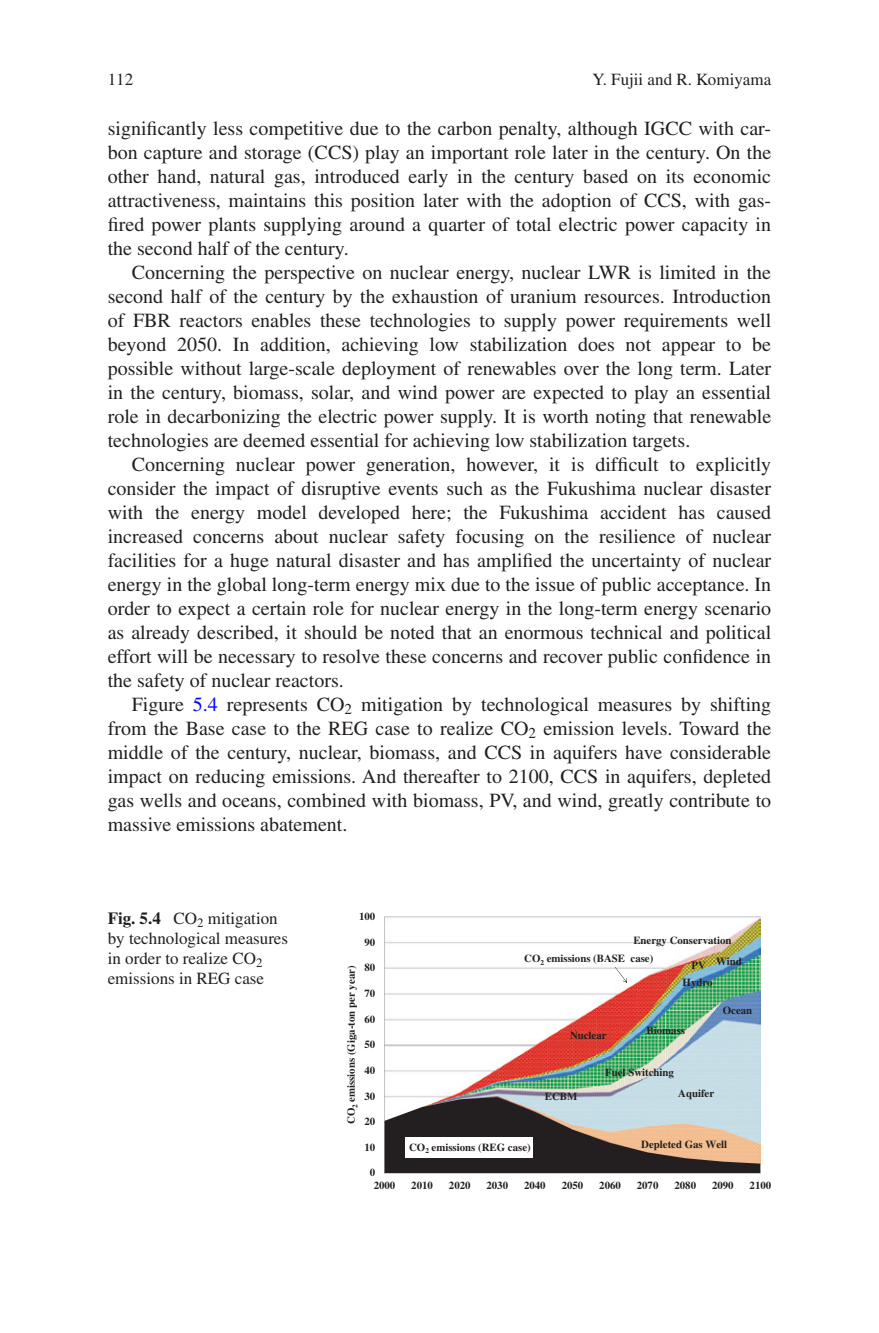
<style>
.page{position:relative;width:879px;height:1333px;background:#fff}
.page>*{position:absolute;margin:0;border:0;box-sizing:border-box;transform-origin:0 0}
.t1{font:20px/24px "Times";color:#231f20;text-align:justify}
.t2{font:17px/20px "Times";color:#231f20}
.t3{font:700 10.8px/18.6px "Times";color:#231f20}
.s1{color:#00f}
.s2{font-weight:700}
</style>
<div class="page">
<img style="left:384px;top:916px;width:376px;height:257px">
<svg style="left:615px;top:966px;width:12px;height:16px"></svg>
<svg style="left:384px;top:1096px;width:376px;height:76px;background:#7d7874"></svg>
<div style="left:405px;top:1137px;width:128px;height:20px;background:#fff"></div>
<p class="t2" style="left:108px;top:69px;width:27px">112</p>
<p class="t2" style="left:592px;top:69px;width:180px">Y. Fujii and R. Komiyama</p>
<p class="t1" style="left:108px;top:116px;width:665px">significantly less competitive due to the carbon penalty, although IGCC with car&shy;bon capture and storage (CCS) play an important role later in the century. On the other hand, natural gas, introduced early in the century based on its economic attractiveness, maintains this position later with the adoption of CCS, with gas&shy;fired power plants supplying around a quarter of total electric power capacity in the second half of the century.</p>
<p class="t1" style="left:108px;top:260px;width:665px;text-indent:24px">Concerning the perspective on nuclear energy, nuclear LWR is limited in the second half of the century by the exhaustion of uranium resources. Introduction of FBR reactors enables these technologies to supply power requirements well beyond 2050. In addition, achieving low stabilization does not appear to be possible without large-scale deployment of renewables over the long term. Later in the century, biomass, solar, and wind power are expected to play an essential role in decarbonizing the electric power supply. It is worth noting that renewable technologies are deemed essential for achieving low stabilization targets.</p>
<p class="t1" style="left:108px;top:452px;width:665px;text-indent:24px">Concerning nuclear power generation, however, it is difficult to explicitly consider the impact of disruptive events such as the Fukushima nuclear disaster with the energy model developed here; the Fukushima accident has caused increased concerns about nuclear safety focusing on the resilience of nuclear facilities for a huge natural disaster and has amplified the uncertainty of nuclear energy in the global long-term energy mix due to the issue of public acceptance. In order to expect a certain role for nuclear energy in the long-term energy scenario as already described, it should be noted that an enormous technical and political effort will be necessary to resolve these concerns and recover public confidence in the safety of nuclear reactors.</p>
<p class="t1" style="left:108px;top:692px;width:665px;text-indent:24px">Figure <span class="s1">5.4</span> represents CO<sub>2</sub> mitigation by technological measures by shifting from the Base case to the REG case to realize CO<sub>2</sub> emission levels. Toward the middle of the century, nuclear, biomass, and CCS in aquifers have considerable impact on reducing emissions. And thereafter to 2100, CCS in aquifers, depleted gas wells and oceans, combined with biomass, PV, and wind, greatly contribute to massive emissions abatement.</p>
<p class="t2" style="left:108px;top:908px;width:182px"><span class="s2">Fig. 5.4</span> CO<sub>2</sub> mitigation by technological measures in order to realize CO<sub>2 </sub>emissions in REG case</p>
<p class="t3" style="left:359px;top:906px;width:18px">100</p>
<p class="t3" style="left:364px;top:932px;width:12px">90</p>
<p class="t3" style="left:364px;top:958px;width:12px">80</p>
<p class="t3" style="left:342px;top:1124px;width:160px;rotate:-90deg">CO<sub>2</sub> emissions (Giga-ton per year)</p>
<p class="t3" style="left:364px;top:983px;width:12px">70</p>
<p class="t3" style="left:364px;top:1009px;width:12px">60</p>
<p class="t3" style="left:364px;top:1035px;width:12px">50</p>
<p class="t3" style="left:364px;top:1060px;width:12px">40</p>
<p class="t3" style="left:364px;top:1086px;width:12px">30</p>
<p class="t3" style="left:364px;top:1111px;width:12px">20</p>
<p class="t3" style="left:364px;top:1137px;width:12px">10</p>
<p class="t3" style="left:370px;top:1163px;width:7px">0</p>
<p class="t3" style="left:524px;top:930px;width:209px;text-indent:109px">Energy Conservation<br>CO<sub>2</sub> emissions (BASE case)</p>
<p class="t3" style="left:691px;top:952px;width:52px">PV Wind</p>
<p class="t3" style="left:570px;top:1025px;width:38px">Nuclear</p>
<p class="t3" style="left:682px;top:972px;width:32px">Hydro</p>
<p class="t3" style="left:646px;top:1021px;width:40px">Biomass</p>
<p class="t3" style="left:723px;top:1000px;width:31px">Ocean</p>
<p class="t3" style="left:545px;top:1086px;width:34px">ECBM</p>
<p class="t3" style="left:605px;top:1062px;width:70px">Fuel Switching</p>
<p class="t3" style="left:678px;top:1084px;width:38px">Aquifer</p>
<p class="t3" style="left:409px;top:1137px;width:123px">CO<sub>2</sub> emissions (REG case)</p>
<p class="t3" style="left:641px;top:1135px;width:87px">Depleted Gas Well</p>
<p class="t3" style="left:374px;top:1175px;width:23px">2000</p>
<p class="t3" style="left:411px;top:1175px;width:23px">2010</p>
<p class="t3" style="left:449px;top:1175px;width:23px">2020</p>
<p class="t3" style="left:486px;top:1175px;width:23px">2030</p>
<p class="t3" style="left:524px;top:1175px;width:23px">2040</p>
<p class="t3" style="left:562px;top:1175px;width:23px">2050</p>
<p class="t3" style="left:599px;top:1175px;width:23px">2060</p>
<p class="t3" style="left:637px;top:1175px;width:23px">2070</p>
<p class="t3" style="left:674px;top:1175px;width:23px">2080</p>
<p class="t3" style="left:712px;top:1175px;width:23px">2090</p>
<p class="t3" style="left:749px;top:1175px;width:23px">2100</p>
</div>
